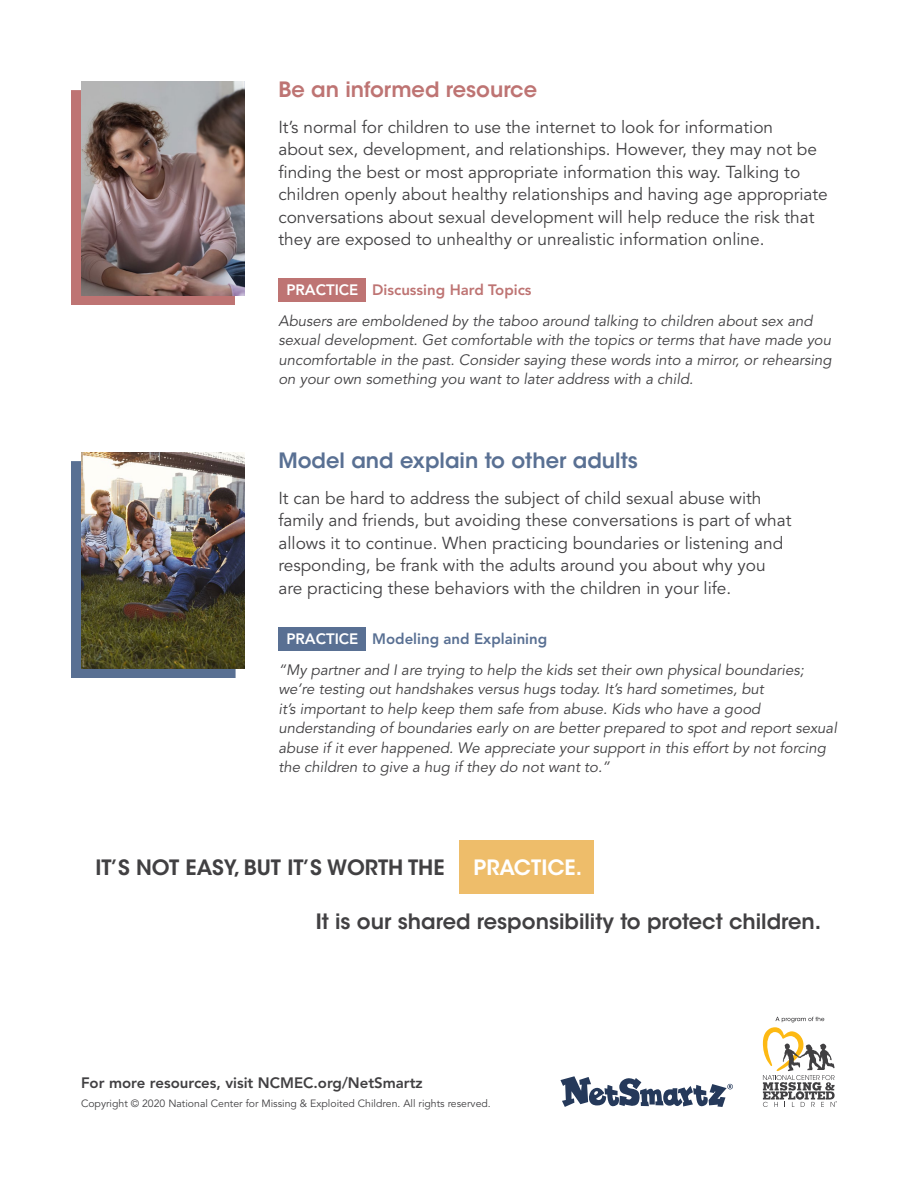
<style>
.page{position:relative;width:918px;height:1188px;background:#fff}
.page>*{position:absolute;margin:0;border:0;box-sizing:border-box;transform-origin:0 0}
.t1{font:600 21px "ITC Avant Garde Std";color:#414042}
.t2{font:600 21px "ITC Avant Garde Std";color:#597093}
.t3{font:600 21px "ITC Avant Garde Std";color:#be7473}
.t4{font:600 21px "ITC Avant Garde Std";color:#fff}
.t5{font:17.25px/22.5px "Avenir LT Std";color:#414042}
.t6{font:italic 15px/19.5px "Avenir LT Std";color:#414042}
.t7{font:800 15px "Avenir LT Std";color:#414042}
.t8{font:10.5px "Avenir LT Std";color:#414042}
.s1{font-weight:800;font-style:normal;color:#fff}
.s2{font-weight:800;font-style:normal;color:#be7473}
.s3{font-weight:800;font-style:normal;color:#597093}
</style>
<div class="page">
<svg style="left:560px;top:1076px;width:173px;height:31px"></svg>
<svg style="left:763px;top:1017px;width:74px;height:90px"></svg>
<div style="left:278px;top:278px;width:88px;height:23px;background:#be7473"></div>
<div style="left:278px;top:627px;width:88px;height:23px;background:#597093"></div>
<div style="left:459px;top:840px;width:135px;height:54px;background:#eebd6a"></div>
<div style="left:71px;top:462px;width:164px;height:216px;background:#597093"></div>
<img style="left:81px;top:452px;width:164px;height:216px">
<div style="left:71px;top:90px;width:164px;height:215px;background:#be7473"></div>
<img style="left:81px;top:81px;width:163px;height:214px">
<h1 class="t3" style="left:278px;top:76px;width:260px">Be an informed resource</h1>
<p class="t5" style="left:278px;top:116px;width:551px">It’s normal for children to use the internet to look for information<br>about sex, development, and relationships. However, they may not be finding the best or most appropriate information this way. Talking to children openly about healthy relationships and having age appropriate conversations about sexual development will help reduce the risk that they are exposed to unhealthy or unrealistic information online.</p>
<p class="t6" style="left:278px;top:275px;width:536px;line-height:30.3px;text-indent:8px"><span class="s1">PRACTICE</span> <span class="s2">Discussing Hard Topics<br></span>Abusers are emboldened by the taboo around talking to children about sex and</p>
<p class="t6" style="left:278px;top:331px;width:555px;text-align:justify">sexual development. Get comfortable with the topics or terms that have made you uncomfortable in the past. Consider saying these words into a mirror, or rehearsing on your own something you want to later address with a child.</p>
<h1 class="t2" style="left:278px;top:447px;width:361px">Model and explain to other adults</h1>
<p class="t5" style="left:278px;top:487px;width:514px">It can be hard to address the subject of child sexual abuse with family and friends, but avoiding these conversations is part of what allows it to continue. When practicing boundaries or listening and responding, be frank with the adults around you about why you are practicing these behaviors with the children in your life.</p>
<p class="t6" style="left:278px;top:624px;width:527px;line-height:30.3px;text-indent:8px"><span class="s1">PRACTICE</span> <span class="s3">Modeling and Explaining<br></span>“My partner and I are trying to help the kids set their own physical boundaries;</p>
<p class="t6" style="left:278px;top:680px;width:560px">we’re testing out handshakes versus hugs today. It’s hard sometimes, but<br>it’s important to help keep them safe from abuse. Kids who have a good understanding of boundaries early on are better prepared to spot and report sexual abuse if it ever happened. We appreciate your support in this effort by not forcing the children to give a hug if they do not want to.”</p>
<h1 class="t1" style="left:95px;top:854px;width:351px">IT’S NOT EASY, BUT IT’S WORTH THE</h1>
<h1 class="t4" style="left:474px;top:854px;width:110px">PRACTICE.</h1>
<h1 class="t1" style="left:316px;top:908px;width:507px">It is our shared responsibility to protect children.</h1>
<p class="t7" style="left:81px;top:1074px;width:343px">For more resources, visit NCMEC.org/NetSmartz</p>
<p class="t8" style="left:81px;top:1097px;width:411px">Copyright © 2020 National Center for Missing &amp; Exploited Children. All rights reserved.</p>
</div>
